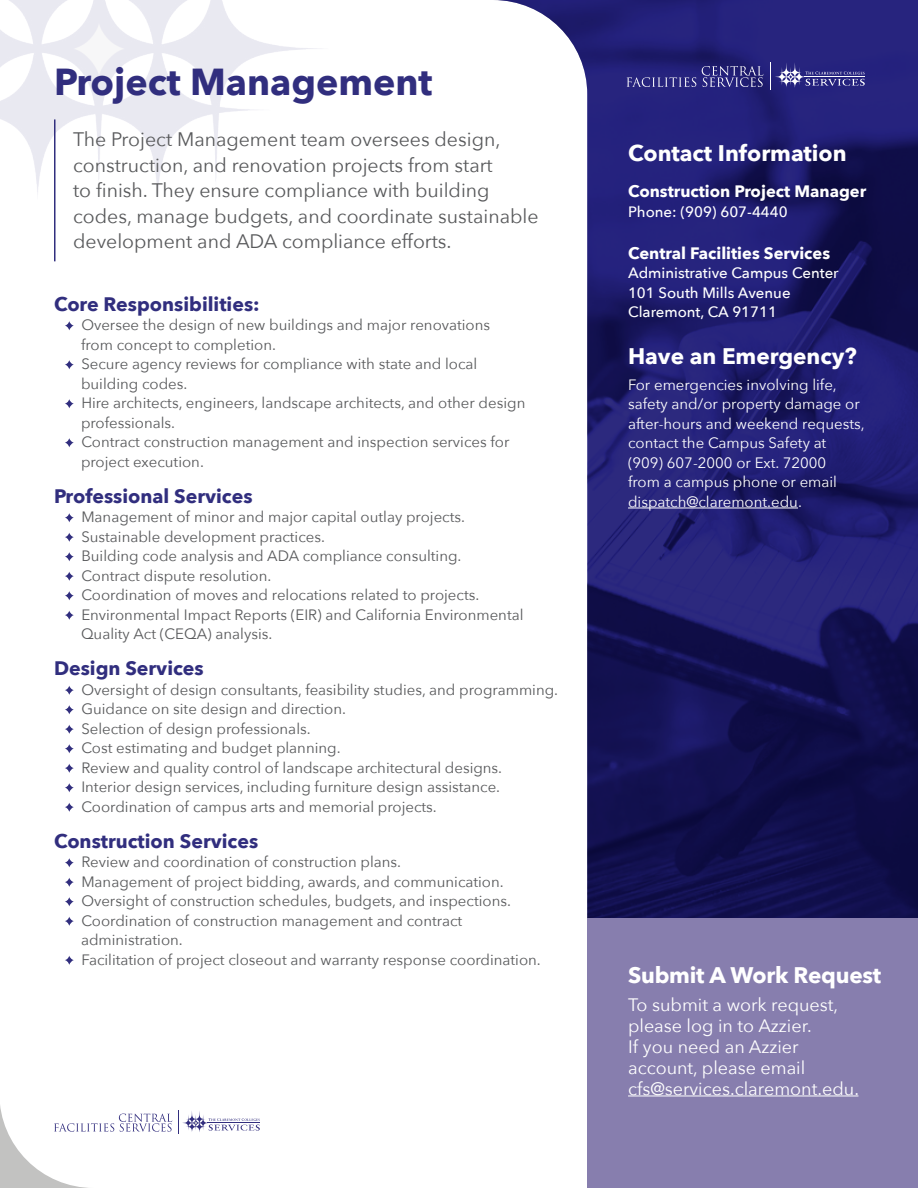
<style>
.page{position:relative;width:918px;height:1188px;background:#fff}
.page>*{position:absolute;margin:0;border:0;box-sizing:border-box;transform-origin:0 0}
.t1{font:700 37.5px "Avenir Next";color:#312e7e}
.t2{font:700 22.5px "Avenir Next";color:#fff}
.t3{font:19.5px/25.5px "Avenir Next";color:#58595b}
.t4{font:700 19.5px "Avenir Next";color:#312e7e}
.t5{font:18px/21px "Avenir Next";color:#fff}
.t6{font:700 16.5px "Avenir Next";color:#fff}
.t7{font:15px/19.5px "Avenir Next";color:#58595b}
.t8{font:15px/19.5px "Avenir Next";color:#fff}
.t9{font:500 15px/19.5px "Avenir Next";color:#fff}
</style>
<div class="page">
<img style="left:495px;top:0;width:423px;height:918px">
<svg style="left:0;top:261px;width:88px;height:927px"></svg>
<div style="left:587px;top:918px;width:331px;height:270px;background:#877eae"></div>
<img style="left:0;top:0;width:317px;height:193px">
<svg style="left:771px;top:62px;width:94px;height:28px;background:#454290"></svg>
<svg style="left:627px;top:77px;width:69px;height:10px"></svg>
<svg style="left:702px;top:66px;width:61px;height:21px"></svg>
<hr style="left:54px;top:119px;width:2px;height:142px;background:#312e7e">
<svg style="left:65px;top:321px;width:9px;height:9px"></svg>
<svg style="left:65px;top:360px;width:9px;height:9px"></svg>
<svg style="left:65px;top:399px;width:9px;height:9px"></svg>
<svg style="left:65px;top:438px;width:9px;height:9px"></svg>
<svg style="left:65px;top:513px;width:9px;height:9px"></svg>
<svg style="left:65px;top:533px;width:9px;height:9px"></svg>
<svg style="left:65px;top:552px;width:9px;height:9px"></svg>
<svg style="left:65px;top:572px;width:9px;height:9px"></svg>
<svg style="left:65px;top:591px;width:9px;height:9px"></svg>
<svg style="left:65px;top:611px;width:9px;height:9px"></svg>
<svg style="left:65px;top:686px;width:9px;height:9px"></svg>
<svg style="left:65px;top:705px;width:9px;height:9px"></svg>
<svg style="left:65px;top:725px;width:9px;height:9px"></svg>
<svg style="left:65px;top:744px;width:9px;height:9px"></svg>
<svg style="left:65px;top:764px;width:9px;height:9px"></svg>
<svg style="left:65px;top:783px;width:9px;height:9px"></svg>
<svg style="left:65px;top:803px;width:9px;height:9px"></svg>
<svg style="left:65px;top:858px;width:9px;height:9px"></svg>
<svg style="left:65px;top:878px;width:9px;height:9px"></svg>
<svg style="left:65px;top:897px;width:9px;height:9px"></svg>
<svg style="left:65px;top:917px;width:9px;height:9px"></svg>
<svg style="left:65px;top:956px;width:9px;height:9px"></svg>
<svg style="left:182px;top:1111px;width:78px;height:21px"></svg>
<svg style="left:54px;top:1114px;width:118px;height:18px"></svg>
<hr style="left:628px;top:508px;width:170px;height:1px;background:#fff">
<hr style="left:628px;top:1096px;width:230px;height:1px;background:#fff">
<h1 class="t1" style="left:54px;top:49px;width:380px">Project Management</h1>
<p class="t3" style="left:73px;top:126px;width:467px">The Project Management team oversees design, construction, and renovation projects from start<br>to finish. They ensure compliance with building codes, manage budgets, and coordinate sustainable development and ADA compliance efforts.</p>
<h3 class="t4" style="left:54px;top:287px;width:207px">Core Responsibilities:</h3>
<p class="t7" style="left:81px;top:315px;width:446px">Oversee the design of new buildings and major renovations from concept to completion.<br>Secure agency reviews for compliance with state and local building codes.<br>Hire architects, engineers, landscape architects, and other design professionals.<br>Contract construction management and inspection services for project execution.</p>
<h3 class="t4" style="left:54px;top:479px;width:200px">Professional Services</h3>
<p class="t7" style="left:81px;top:507px;width:444px">Management of minor and major capital outlay projects.<br>Sustainable development practices.<br>Building code analysis and ADA compliance consulting.<br>Contract dispute resolution.<br>Coordination of moves and relocations related to projects.<br>Environmental Impact Reports (EIR) and California Environmental Quality Act (CEQA) analysis.</p>
<h3 class="t4" style="left:54px;top:652px;width:151px">Design Services</h3>
<p class="t7" style="left:81px;top:679px;width:478px">Oversight of design consultants, feasibility studies, and programming.<br>Guidance on site design and direction.<br>Selection of design professionals.<br>Cost estimating and budget planning.<br>Review and quality control of landscape architectural designs.<br>Interior design services, including furniture design assistance.<br>Coordination of campus arts and memorial projects.</p>
<h3 class="t4" style="left:54px;top:824px;width:206px">Construction Services</h3>
<p class="t7" style="left:81px;top:852px;width:461px">Review and coordination of construction plans.<br>Management of project bidding, awards, and communication.<br>Oversight of construction schedules, budgets, and inspections.<br>Coordination of construction management and contract administration.<br>Facilitation of project closeout and warranty response coordination.</p>
<h2 class="t2" style="left:628px;top:134px;width:220px">Contact Information</h2>
<p class="t6" style="left:628px;top:177px;width:240px">Construction Project Manager</p>
<p class="t9" style="left:628px;top:201px;width:161px">Phone: (909) 607-4440</p>
<p class="t6" style="left:628px;top:239px;width:204px">Central Facilities Services</p>
<p class="t9" style="left:628px;top:263px;width:212px">Administrative Campus Center<br>101 South Mills Avenue<br>Claremont, CA 91711</p>
<h2 class="t2" style="left:628px;top:336px;width:230px">Have an Emergency?</h2>
<p class="t8" style="left:628px;top:374px;width:238px">For emergencies involving life, safety and/or property damage or after-hours and weekend requests, contact the Campus Safety at (909) 607-2000 or Ext. 72000<br>from a campus phone or email dispatch@claremont.edu.</p>
<h2 class="t2" style="left:628px;top:956px;width:255px">Submit A Work Request</h2>
<p class="t5" style="left:628px;top:993px;width:232px">To submit a work request, please log in to Azzier.<br>If you need an Azzier account, please email cfs@services.claremont.edu.</p>
</div>
